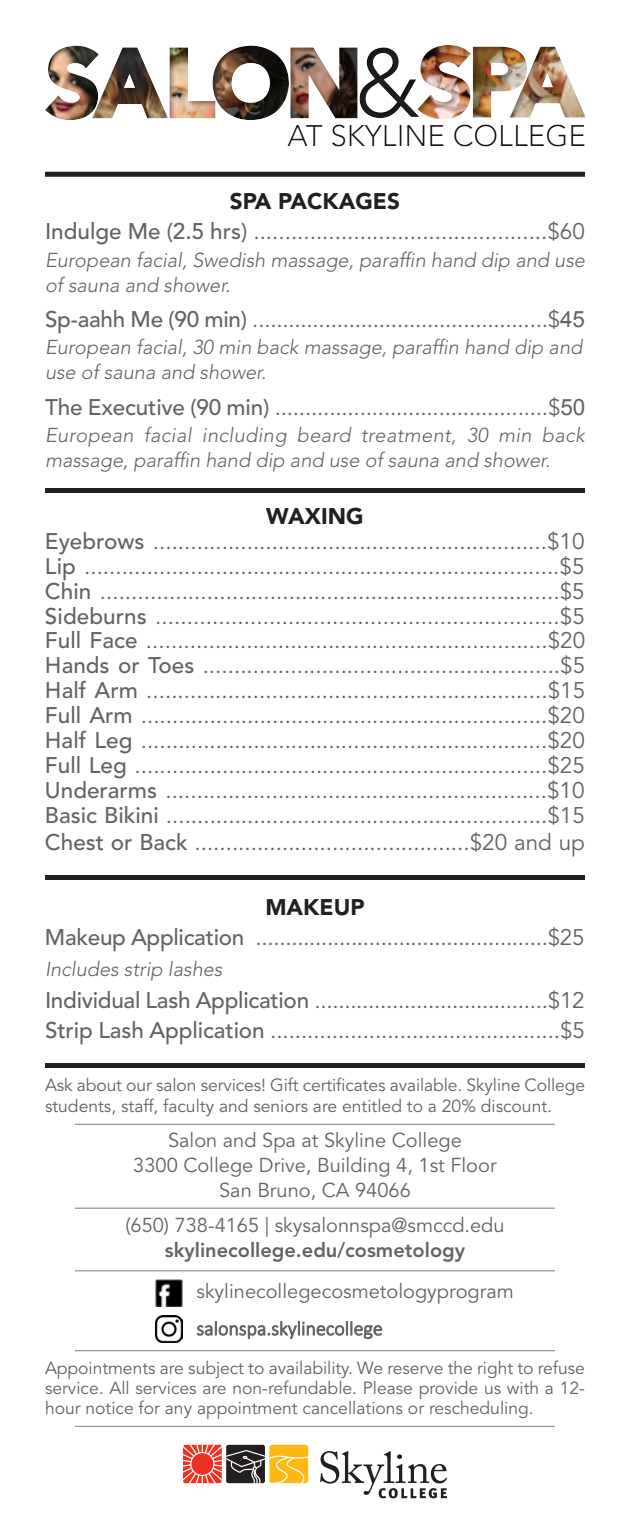
<style>
.page{position:relative;width:630px;height:1530px;background:#fff}
.page>*{position:absolute;margin:0;border:0;box-sizing:border-box;transform-origin:0 0}
.t1{font:300 29.5px "Avenir LT Std";color:#231f20}
.t2{font:22.5px "Avenir LT Std";color:#636366}
.t3{font:900 22.5px "Avenir LT Std";color:#231f20}
.t4{font:italic 300 20px/25px "Avenir LT Std";color:#636366}
.t5{font:20px/37.2px "Avenir LT Std";color:#636366}
.t6{font:800 20px "Avenir LT Std";color:#636366}
.t7{font:17.5px/20px "Avenir LT Std";color:#636366}
.s1{font-weight:500}
.s2{font-family:"Arial"}
.s3{font-family:"Calibri";font-weight:300}
</style>
<div class="page">
<div style="left:44px;top:43px;width:563px;height:120px;background:#231f20;opacity:.42"></div>
<div style="left:45px;top:172px;width:540px;height:5px;background:#231f20"></div>
<svg style="left:320px;top:1451px;width:127px;height:47px"></svg>
<svg style="left:183px;top:1445px;width:125px;height:38px;background:#c07f4e"></svg>
<img style="left:155px;top:1280px;width:28px;height:27px">
<img style="left:155px;top:1315px;width:28px;height:28px">
<div style="left:45px;top:488px;width:540px;height:5px;background:#231f20"></div>
<div style="left:45px;top:875px;width:540px;height:5px;background:#231f20"></div>
<div style="left:45px;top:1063px;width:540px;height:5px;background:#231f20"></div>
<hr style="left:75px;top:1124px;width:480px;height:1px;background:#939598">
<hr style="left:75px;top:1208px;width:480px;height:1px;background:#939598">
<hr style="left:75px;top:1270px;width:480px;height:1px;background:#939598">
<hr style="left:75px;top:1350px;width:480px;height:1px;background:#939598">
<hr style="left:75px;top:1426px;width:480px;height:1px;background:#939598">
<h1 class="t1" style="left:287px;top:118px;width:300px">AT SKYLINE COLLEGE</h1>
<p class="t3" style="left:230px;top:188px;width:172px">SPA PACKAGES</p>
<p class="t2" style="left:45px;top:218px;width:541px"><span class="s1">Indulge Me (2.5 hrs)</span> ...............................................$60</p>
<p class="t4" style="left:45px;top:247px;width:541px">European facial, Swedish massage, paraffin hand dip and use of sauna and shower.</p>
<p class="t2" style="left:45px;top:306px;width:541px"><span class="s1">Sp-aahh Me (90 min)</span> .................................................$<span class="s2">45</span></p>
<p class="t4" style="left:45px;top:335px;width:539px">European facial, 30 min back massage, paraffin hand dip and use of sauna and shower.</p>
<p class="t2" style="left:45px;top:394px;width:542px"><span class="s1">The Executive (90 min)</span> .............................................$<span class="s2">50</span></p>
<p class="t4" style="left:45px;top:422px;width:541px">European facial including beard treatment, 30 min back massage, paraffin hand dip and use of sauna and shower.</p>
<p class="t3" style="left:266px;top:502px;width:99px">WAXING</p>
<p class="t2" style="left:45px;top:528px;width:541px"><span class="s1">Eyebrows</span> ...............................................................$10</p>
<p class="t2" style="left:45px;top:553px;width:541px"><span class="s1">Lip</span> ............................................................................$5</p>
<p class="t2" style="left:45px;top:578px;width:541px"><span class="s1">Chin</span> .........................................................................$5</p>
<p class="t2" style="left:45px;top:603px;width:541px"><span class="s1">Sideburns</span> ................................................................$5</p>
<p class="t2" style="left:45px;top:628px;width:542px"><span class="s1">Full Face</span> ................................................................$20</p>
<p class="t2" style="left:45px;top:653px;width:542px"><span class="s1">Hands or Toes</span> .........................................................$5</p>
<p class="t2" style="left:45px;top:678px;width:542px"><span class="s1">Half Arm</span> ................................................................$15</p>
<p class="t2" style="left:45px;top:703px;width:541px"><span class="s1">Full Arm</span> .................................................................$20</p>
<p class="t2" style="left:45px;top:728px;width:541px"><span class="s1">Half Leg</span> .................................................................$20</p>
<p class="t2" style="left:45px;top:753px;width:541px"><span class="s1">Full Leg</span> ..................................................................$25</p>
<p class="t2" style="left:45px;top:778px;width:541px"><span class="s1">Underarms</span> .............................................................$10</p>
<p class="t2" style="left:45px;top:803px;width:541px"><span class="s1">Basic Bikini</span> .............................................................$15</p>
<p class="t2" style="left:45px;top:830px;width:542px"><span class="s1">Chest or Back</span> ............................................$20 and up</p>
<p class="t3" style="left:265px;top:894px;width:101px">MAKEUP</p>
<p class="t2" style="left:45px;top:925px;width:541px"><span class="s1">Makeup Application</span> .................................................$25</p>
<p class="t4" style="left:45px;top:956px;width:179px">Includes strip lashes</p>
<p class="t2" style="left:45px;top:987px;width:541px"><span class="s1">Individual Lash Application</span> .......................................$12</p>
<p class="t2" style="left:45px;top:1017px;width:541px"><span class="s1">Strip Lash Application</span> ...............................................$5</p>
<p class="t7" style="left:45px;top:1075px;width:542px;line-height:21px">Ask about our salon services! Gift certificates available. Skyline College students, staff, faculty and seniors are entitled to a 20% discount.</p>
<p class="t5" style="left:168px;top:1122px;width:295px">Salon and Spa at Skyline College</p>
<p class="t5" style="left:133px;top:1147px;width:365px">3300 College Drive, Building 4, 1st Floor</p>
<p class="t5" style="left:219px;top:1172px;width:193px">San Bruno, CA 94066</p>
<p class="t5" style="left:125px;top:1207px;width:381px">(650) 738-4165 | skysalonnspa@smccd.edu</p>
<p class="t6" style="left:165px;top:1238px;width:302px">skylinecollege.edu/cosmetology</p>
<p class="t5" style="left:196px;top:1273px;width:319px">skylinecollegecosmetologyprogram <span class="s3">salonspa.skylinecollege</span></p>
<p class="t7" style="left:45px;top:1359px;width:542px;text-align:justify">Appointments are subject to availability. We reserve the right to refuse service. All services are non-refundable. Please provide us with a 12- hour notice for any appointment cancellations or rescheduling.</p>
</div>
